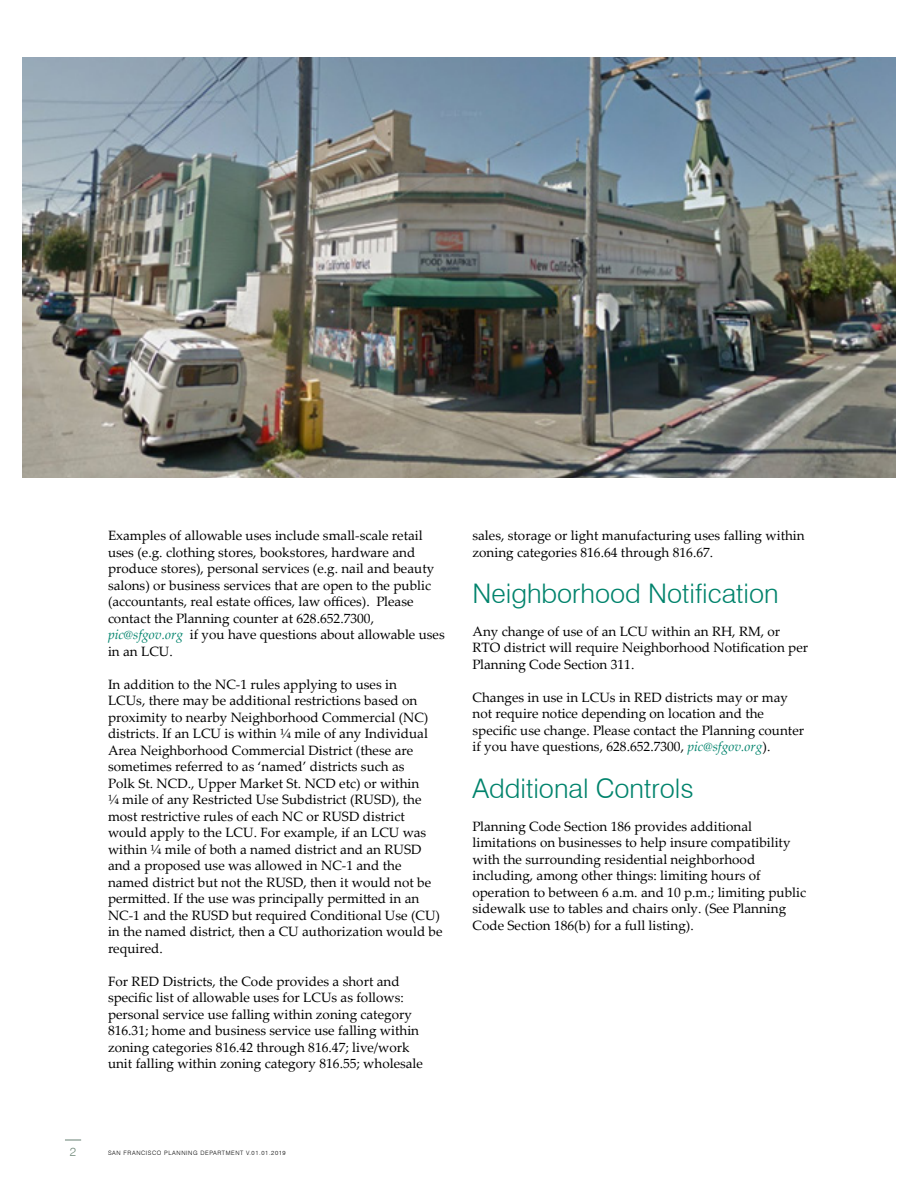
<style>
.page{position:relative;width:918px;height:1188px;background:#fff}
.page>*{position:absolute;margin:0;border:0;box-sizing:border-box;transform-origin:0 0}
.t1{font:300 27px "Swiss 721 BT";color:#00836c}
.t2{font:13.5px/16.5px "Palatino Linotype";color:#000}
.t3{font:300 12px "Swiss 721 BT";color:#6e8778}
.t4{font:300 6px "Swiss 721 BT";letter-spacing:.1em;color:#000}
.s1{font-style:italic;color:#00836c}
</style>
<div class="page">
<svg style="left:65px;top:1139px;width:16px;height:2px"></svg>
<img style="left:23px;top:57px;width:872px;height:420px">
<p class="t2" style="left:108px;top:527px;width:338px">Examples of allowable uses include small-scale retail uses (e.g. clothing stores, bookstores, hardware and produce stores), personal services (e.g. nail and beauty salons) or business services that are open to the public (accountants, real estate offices, law offices). Please contact the Planning counter at 628.652.7300, <span class="s1">pic@sfgov.org</span> if you have questions about allowable uses in an LCU.</p>
<p class="t2" style="left:108px;top:675px;width:336px">In addition to the NC-1 rules applying to uses in<br>LCUs, there may be additional restrictions based on proximity to nearby Neighborhood Commercial (NC) districts. If an LCU is within ¼ mile of any Individual Area Neighborhood Commercial District (these are sometimes referred to as ‘named’ districts such as<br>Polk St. NCD., Upper Market St. NCD etc) or within<br>¼ mile of any Restricted Use Subdistrict (RUSD), the most restrictive rules of each NC or RUSD district would apply to the LCU. For example, if an LCU was within ¼ mile of both a named district and an RUSD and a proposed use was allowed in NC-1 and the named district but not the RUSD, then it would not be permitted. If the use was principally permitted in an NC-1 and the RUSD but required Conditional Use (CU) in the named district, then a CU authorization would be required.</p>
<p class="t2" style="left:108px;top:972px;width:317px">For RED Districts, the Code provides a short and specific list of allowable uses for LCUs as follows: personal service use falling within zoning category 816.31; home and business service use falling within zoning categories 816.42 through 816.47; live/work unit falling within zoning category 816.55; wholesale</p>
<p class="t2" style="left:472px;top:527px;width:334px">sales, storage or light manufacturing uses falling within zoning categories 816.64 through 816.67.</p>
<h1 class="t1" style="left:472px;top:577px;width:308px">Neighborhood Notification</h1>
<p class="t2" style="left:472px;top:622px;width:337px">Any change of use of an LCU within an RH, RM, or<br>RTO district will require Neighborhood Notification per<br>Planning Code Section 311.</p>
<p class="t2" style="left:472px;top:688px;width:333px">Changes in use in LCUs in RED districts may or may not require notice depending on location and the specific use change. Please contact the Planning counter if you have questions, 628.652.7300, <span class="s1">pic@sfgov.org</span>).</p>
<h1 class="t1" style="left:472px;top:772px;width:223px">Additional Controls</h1>
<p class="t2" style="left:472px;top:817px;width:335px">Planning Code Section 186 provides additional limitations on businesses to help insure compatibility with the surrounding residential neighborhood including, among other things: limiting hours of operation to between 6 a.m. and 10 p.m.; limiting public sidewalk use to tables and chairs only. (See Planning Code Section 186(b) for a full listing).</p>
<p class="t3" style="left:70px;top:1145px;width:8px">2</p>
<p class="t4" style="left:108px;top:1149px;width:179px">SAN FRANCISCO PLANNING DEPARTMENT V.01.01.2019</p>
</div>
